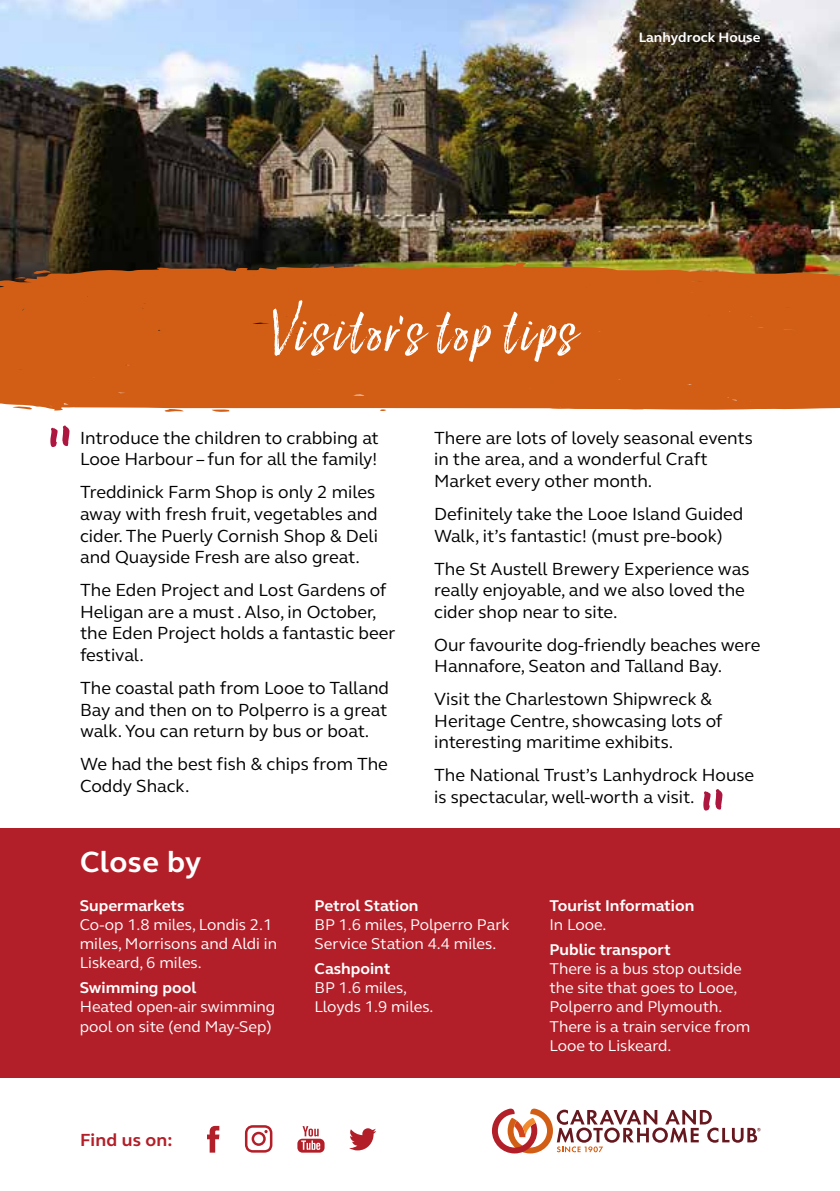
<style>
.page{position:relative;width:840px;height:1191px;background:#fff}
.page>*{position:absolute;margin:0;border:0;box-sizing:border-box;transform-origin:0 0}
.t1{font:160px "Lucky Fellas Win";color:#ad163f}
.t2{font:68px "Lucky Fellas Win";letter-spacing:.045em;color:#fff}
.t3{font:700 30px "FS Elliot";letter-spacing:.01em;color:#fff}
.t4{font:18px/21.6px "FS Elliot";color:#000}
.t5{font:700 18px "FS Elliot";letter-spacing:.01em;color:#b31f29}
.t6{font:16px/19.2px "FS Elliot";color:#fff}
.t7{font:700 16px "FS Elliot";color:#fff}
.t8{font:700 14px "FS Elliot";color:#fff}
</style>
<div class="page">
<img style="left:0;top:0;width:839px;height:262px">
<div style="left:0;top:828px;width:839px;height:249px;background:#b31f29"></div>
<svg style="left:492px;top:1108px;width:268px;height:45px"></svg>
<svg style="left:349px;top:1128px;width:27px;height:22px"></svg>
<svg style="left:207px;top:1125px;width:12px;height:27px"></svg>
<svg style="left:245px;top:1125px;width:27px;height:27px"></svg>
<svg style="left:297px;top:1126px;width:27px;height:26px"></svg>
<svg style="left:215px;top:411px;width:15px;height:1px"></svg>
<svg style="left:165px;top:411px;width:18px;height:1px"></svg>
<svg style="left:0;top:262px;width:839px;height:149px;background:#cc6019"></svg>
<svg style="left:15px;top:270px;width:36px;height:8px"></svg>
<p class="t8" style="left:638px;top:28px;width:123px">Lanhydrock House</p>
<h2 class="t2" style="left:265px;top:288px;width:310px">Visitor’s top tips</h2>
<h1 class="t1" style="left:45px;top:378px;width:33px">“</h1>
<p class="t4" style="left:80px;top:426px;width:300px">Introduce the children to crabbing at<br>Looe Harbour – fun for all the family!</p>
<p class="t4" style="left:80px;top:481px;width:299px">Treddinick Farm Shop is only 2 miles away with fresh fruit, vegetables and cider. The Puerly Cornish Shop &amp; Deli and Quayside Fresh are also great.</p>
<p class="t4" style="left:80px;top:579px;width:316px">The Eden Project and Lost Gardens of<br>Heligan are a must . Also, in October, the Eden Project holds a fantastic beer festival.</p>
<p class="t4" style="left:80px;top:676px;width:310px;text-align:justify">The coastal path from Looe to Talland Bay and then on to Polperro is a great walk. You can return by bus or boat.</p>
<p class="t4" style="left:80px;top:752px;width:309px">We had the best fish &amp; chips from The<br>Coddy Shack.</p>
<p class="t4" style="left:434px;top:426px;width:320px">There are lots of lovely seasonal events in the area, and a wonderful Craft<br>Market every other month.</p>
<p class="t4" style="left:434px;top:502px;width:310px">Definitely take the Looe Island Guided<br>Walk, it’s fantastic! (must pre-book)</p>
<p class="t4" style="left:434px;top:557px;width:316px">The St Austell Brewery Experience was really enjoyable, and we also loved the cider shop near to site.</p>
<p class="t4" style="left:434px;top:633px;width:327px">Our favourite dog-friendly beaches were<br>Hannafore, Seaton and Talland Bay.</p>
<p class="t4" style="left:434px;top:688px;width:290px">Visit the Charlestown Shipwreck &amp;<br>Heritage Centre, showcasing lots of interesting maritime exhibits.</p>
<p class="t4" style="left:434px;top:764px;width:321px">The National Trust’s Lanhydrock House is spectacular, well-worth a visit.</p>
<h1 class="t1" style="left:697px;top:741px;width:33px">”</h1>
<h3 class="t3" style="left:80px;top:841px;width:123px">Close by</h3>
<p class="t7" style="left:80px;top:894px;width:106px">Supermarkets</p>
<p class="t6" style="left:80px;top:914px;width:199px">Co-op 1.8 miles, Londis 2.1 miles, Morrisons and Aldi in<br>Liskeard, 6 miles.</p>
<p class="t7" style="left:80px;top:977px;width:118px">Swimming pool</p>
<p class="t6" style="left:80px;top:997px;width:197px">Heated open-air swimming pool on site (end May-Sep)</p>
<p class="t7" style="left:314px;top:894px;width:105px">Petrol Station</p>
<p class="t6" style="left:314px;top:914px;width:196px">BP 1.6 miles, Polperro Park<br>Service Station 4.4 miles.</p>
<p class="t7" style="left:314px;top:957px;width:77px">Cashpoint</p>
<p class="t6" style="left:314px;top:977px;width:120px">BP 1.6 miles,<br>Lloyds 1.9 miles.</p>
<p class="t7" style="left:549px;top:894px;width:146px">Tourist Information</p>
<p class="t6" style="left:549px;top:914px;width:58px">In Looe.</p>
<p class="t7" style="left:549px;top:938px;width:123px">Public transport</p>
<p class="t6" style="left:549px;top:958px;width:202px">There is a bus stop outside the site that goes to Looe,<br>Polperro and Plymouth.<br>There is a train service from<br>Looe to Liskeard.</p>
<p class="t5" style="left:80px;top:1128px;width:94px">Find us on:</p>
</div>
